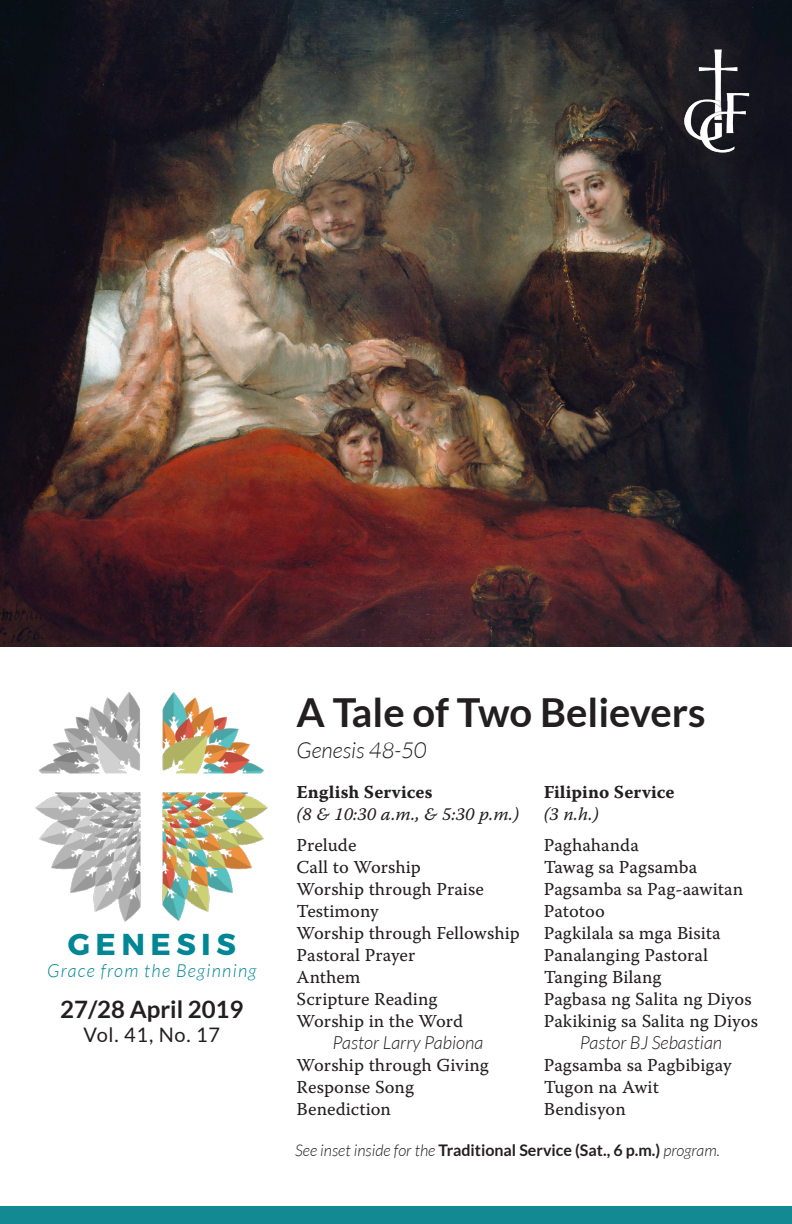
<style>
.page{position:relative;width:792px;height:1224px;background:#fff}
.page>*{position:absolute;margin:0;border:0;box-sizing:border-box;transform-origin:0 0}
.t1{font:700 40px "Lato";color:#231f20}
.t2{font:700 30.2px "Montserrat";letter-spacing:.18em;color:#008695}
.t3{font:700 24px "Lato";color:#231f20}
.t4{font:italic 300 22px "Lato";color:#231f20}
.t5{font:20px "Lato";letter-spacing:.04em;color:#231f20}
.t6{font:18.2px "Warnock Pro Capt";color:#231f20}
.t7{font:18.2px/22px "Warnock Pro It Capt";color:#231f20}
.t8{font:italic 300 18.2px "Lato";color:#231f20}
.t9{font:18.2px "Warnock Pro Bold Capt";letter-spacing:.005em;color:#231f20}
.t10{font:italic 300 18px "Lato";letter-spacing:.07em;color:#008695}
.t11{font:700 16px "Lato";color:#231f20}
.s1{font-family:"Warnock Pro Bold Capt"}
.s2{font-weight:300;font-style:italic}
</style>
<div class="page">
<img style="left:0;top:0;width:792px;height:647px">
<img style="left:35px;top:692px;width:233px;height:230px">
<div style="left:0;top:1207px;width:792px;height:17px;background:#128993"></div>
<img style="left:671px;top:43px;width:94px;height:120px">
<p class="t2" style="left:68px;top:920px;width:170px">GENESIS</p>
<p class="t10" style="left:47px;top:961px;width:211px">Grace from the Beginning</p>
<p class="t3" style="left:60px;top:996px;width:185px">27/28 April 2019</p>
<p class="t5" style="left:83px;top:1024px;width:138px">Vol. 41, No. 17</p>
<p class="t1" style="left:297px;top:690px;width:411px">A Tale of Two Believers</p>
<p class="t4" style="left:297px;top:738px;width:132px">Genesis 48-50</p>
<p class="t7" style="left:297px;top:781px;width:224px"><span class="s1">English Services<br></span>(8 &amp; 10:30 a.m., &amp; 5:30 p.m.)</p>
<p class="t6" style="left:297px;top:835px;width:61px">Prelude</p>
<p class="t6" style="left:297px;top:857px;width:126px">Call to Worship</p>
<p class="t6" style="left:297px;top:879px;width:189px">Worship through Praise</p>
<p class="t6" style="left:297px;top:901px;width:84px">Testimony</p>
<p class="t6" style="left:297px;top:923px;width:225px">Worship through Fellowship</p>
<p class="t6" style="left:297px;top:945px;width:120px">Pastoral Prayer</p>
<p class="t6" style="left:297px;top:967px;width:65px">Anthem</p>
<p class="t6" style="left:297px;top:989px;width:142px">Scripture Reading</p>
<p class="t6" style="left:297px;top:1011px;width:168px">Worship in the Word</p>
<p class="t8" style="left:333px;top:1033px;width:152px">Pastor Larry Pabiona</p>
<p class="t6" style="left:297px;top:1055px;width:194px">Worship through Giving</p>
<p class="t6" style="left:297px;top:1077px;width:119px">Response Song</p>
<p class="t6" style="left:297px;top:1099px;width:96px">Benediction</p>
<p class="t9" style="left:544px;top:782px;width:132px">Filipino Service</p>
<p class="t7" style="left:544px;top:803px;width:56px">(3 n.h.)</p>
<p class="t6" style="left:544px;top:835px;width:97px">Paghahanda</p>
<p class="t6" style="left:544px;top:857px;width:155px">Tawag sa Pagsamba</p>
<p class="t6" style="left:544px;top:879px;width:201px">Pagsamba sa Pag-aawitan</p>
<p class="t6" style="left:544px;top:901px;width:63px">Patotoo</p>
<p class="t6" style="left:544px;top:923px;width:179px">Pagkilala sa mga Bisita</p>
<p class="t6" style="left:544px;top:945px;width:166px">Panalanging Pastoral</p>
<p class="t6" style="left:544px;top:967px;width:119px">Tanging Bilang</p>
<p class="t6" style="left:544px;top:989px;width:209px">Pagbasa ng Salita ng Diyos</p>
<p class="t6" style="left:544px;top:1011px;width:216px">Pakikinig sa Salita ng Diyos</p>
<p class="t8" style="left:580px;top:1033px;width:144px">Pastor BJ Sebastian</p>
<p class="t6" style="left:544px;top:1055px;width:189px">Pagsamba sa Pagbibigay</p>
<p class="t6" style="left:544px;top:1077px;width:117px">Tugon na Awit</p>
<p class="t6" style="left:544px;top:1099px;width:84px">Bendisyon</p>
<p class="t11" style="left:295px;top:1141px;width:426px"><span class="s2">See inset inside for the</span> Traditional Service (Sat., 6 p.m.) <span class="s2">program.</span></p>
</div>
